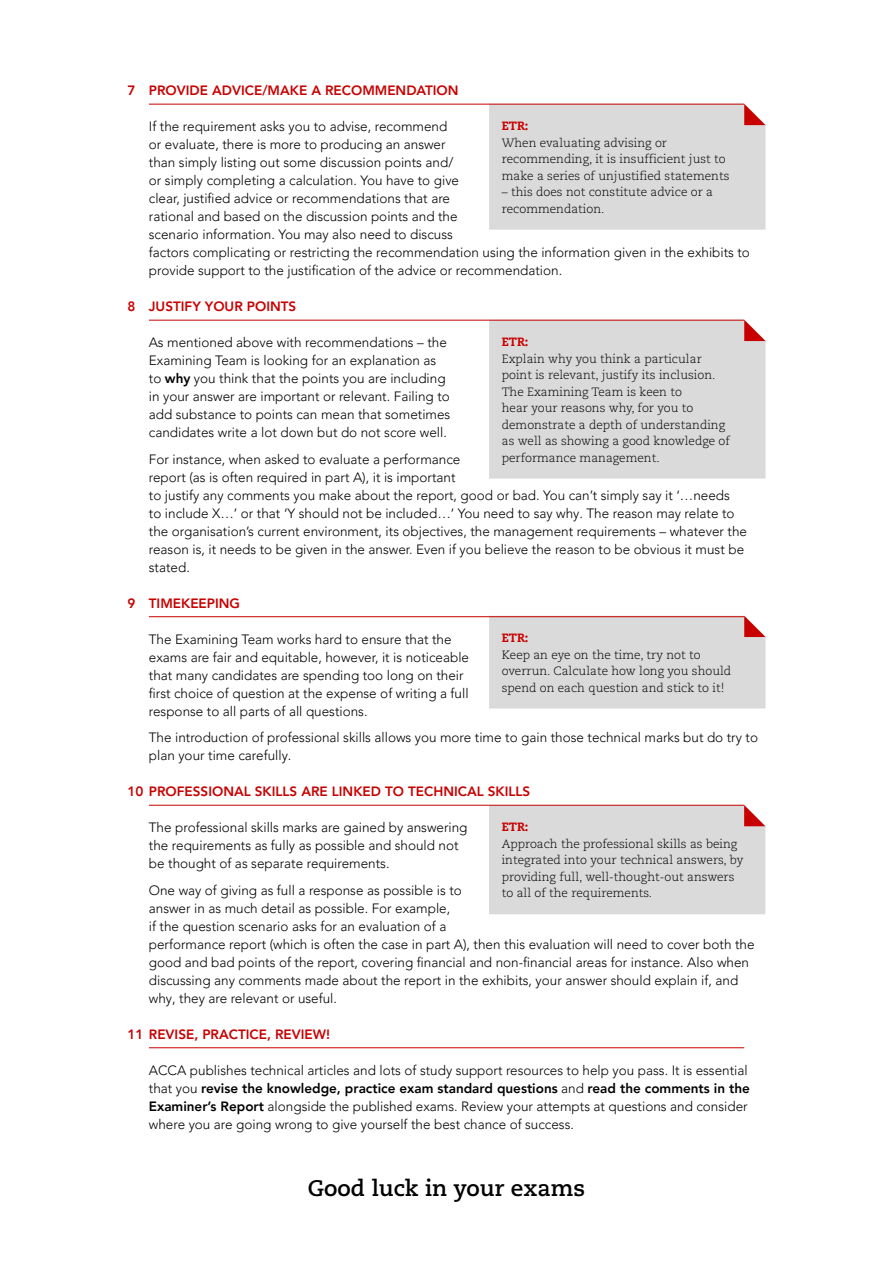
<style>
.page{position:relative;width:893px;height:1263px;background:#fff}
.page>*{position:absolute;margin:0;border:0;box-sizing:border-box;transform-origin:0 0}
.t1{font:700 22.5px "Caecilia LT Std";color:#000}
.t2{font:300 13.5px/18px "Avenir LT Pro";color:#000}
.t3{font:800 13.5px "Avenir LT Pro";color:#c80000}
.t4{font:300 12px/16.5px "Caecilia LT Std";color:#000}
.t5{font:800 12px "Caecilia LT Std";color:#c80000}
.s1{font-weight:800}
</style>
<div class="page">
<div style="left:489px;top:320px;width:276px;height:158px;background:#dadada"></div>
<div style="left:489px;top:616px;width:276px;height:92px;background:#dadada"></div>
<div style="left:489px;top:805px;width:276px;height:109px;background:#dadada"></div>
<div style="left:489px;top:104px;width:276px;height:126px;background:#dadada"></div>
<hr style="left:149px;top:104px;width:595px;height:1px;background:#c80000">
<hr style="left:149px;top:320px;width:595px;height:1px;background:#c80000">
<hr style="left:149px;top:616px;width:595px;height:1px;background:#c80000">
<hr style="left:149px;top:805px;width:595px;height:1px;background:#c80000">
<hr style="left:149px;top:1047px;width:595px;height:1px;background:#c80000">
<p class="t3" style="left:128px;top:83px;width:332px">7 PROVIDE ADVICE/MAKE A RECOMMENDATION</p>
<p class="t2" style="left:149px;top:118px;width:603px">If the requirement asks you to advise, recommend<br>or evaluate, there is more to producing an answer<br>than simply listing out some discussion points and/<br>or simply completing a calculation. You have to give<br>clear, justified advice or recommendations that are<br>rational and based on the discussion points and the<br>scenario information. You may also need to discuss<br>factors complicating or restricting the recommendation using the information given in the exhibits to provide support to the justification of the advice or recommendation.</p>
<p class="t3" style="left:128px;top:299px;width:170px">8 JUSTIFY YOUR POINTS</p>
<p class="t2" style="left:149px;top:334px;width:303px">As mentioned above with recommendations – the Examining Team is looking for an explanation as to <span class="s1">why</span> you think that the points you are including in your answer are important or relevant. Failing to add substance to points can mean that sometimes candidates write a lot down but do not score well.</p>
<p class="t2" style="left:149px;top:450px;width:600px">For instance, when asked to evaluate a performance<br>report (as is often required in part A), it is important<br>to justify any comments you make about the report, good or bad. You can’t simply say it ‘…needs<br>to include X…’ or that ‘Y should not be included…’ You need to say why. The reason may relate to the organisation’s current environment, its objectives, the management requirements – whatever the reason is, it needs to be given in the answer. Even if you believe the reason to be obvious it must be stated.</p>
<p class="t3" style="left:128px;top:595px;width:114px">9 TIMEKEEPING</p>
<p class="t2" style="left:149px;top:630px;width:322px">The Examining Team works hard to ensure that the exams are fair and equitable, however, it is noticeable that many candidates are spending too long on their first choice of question at the expense of writing a full response to all parts of all questions.</p>
<p class="t2" style="left:149px;top:729px;width:611px">The introduction of professional skills allows you more time to gain those technical marks but do try to plan your time carefully.</p>
<p class="t3" style="left:128px;top:783px;width:404px">10 PROFESSIONAL SKILLS ARE LINKED TO TECHNICAL SKILLS</p>
<p class="t2" style="left:149px;top:819px;width:320px">The professional skills marks are gained by answering the requirements as fully as possible and should not be thought of as separate requirements.</p>
<p class="t2" style="left:149px;top:881px;width:607px">One way of giving as full a response as possible is to<br>answer in as much detail as possible. For example,<br>if the question scenario asks for an evaluation of a<br>performance report (which is often the case in part A), then this evaluation will need to cover both the good and bad points of the report, covering financial and non-financial areas for instance. Also when discussing any comments made about the report in the exhibits, your answer should explain if, and why, they are relevant or useful.</p>
<p class="t3" style="left:128px;top:1026px;width:204px">11 REVISE, PRACTICE, REVIEW!</p>
<p class="t2" style="left:149px;top:1061px;width:602px">ACCA publishes technical articles and lots of study support resources to help you pass. It is essential that you <span class="s1">revise the knowledge, practice exam standard questions</span> and <span class="s1">read the comments in the Examiner’s Report</span> alongside the published exams. Review your attempts at questions and consider where you are going wrong to give yourself the best chance of success.</p>
<p class="t5" style="left:502px;top:118px;width:28px">ETR:</p>
<p class="t4" style="left:502px;top:134px;width:229px">When evaluating advising or recommending, it is insufficient just to make a series of unjustified statements</p>
<p class="t4" style="left:502px;top:184px;width:213px">– this does not constitute advice or a recommendation.</p>
<p class="t5" style="left:502px;top:334px;width:28px">ETR:</p>
<p class="t4" style="left:502px;top:350px;width:230px">Explain why you think a particular point is relevant, justify its inclusion.<br>The Examining Team is keen to<br>hear your reasons why, for you to demonstrate a depth of understanding as well as showing a good knowledge of performance management.</p>
<p class="t5" style="left:502px;top:630px;width:28px">ETR:</p>
<p class="t4" style="left:502px;top:646px;width:231px">Keep an eye on the time, try not to overrun. Calculate how long you should spend on each question and stick to it!</p>
<p class="t5" style="left:502px;top:820px;width:28px">ETR:</p>
<p class="t4" style="left:502px;top:836px;width:243px">Approach the professional skills as being integrated into your technical answers, by providing full, well-thought-out answers to all of the requirements.</p>
<h1 class="t1" style="left:308px;top:1174px;width:279px">Good luck in your exams</h1>
</div>
